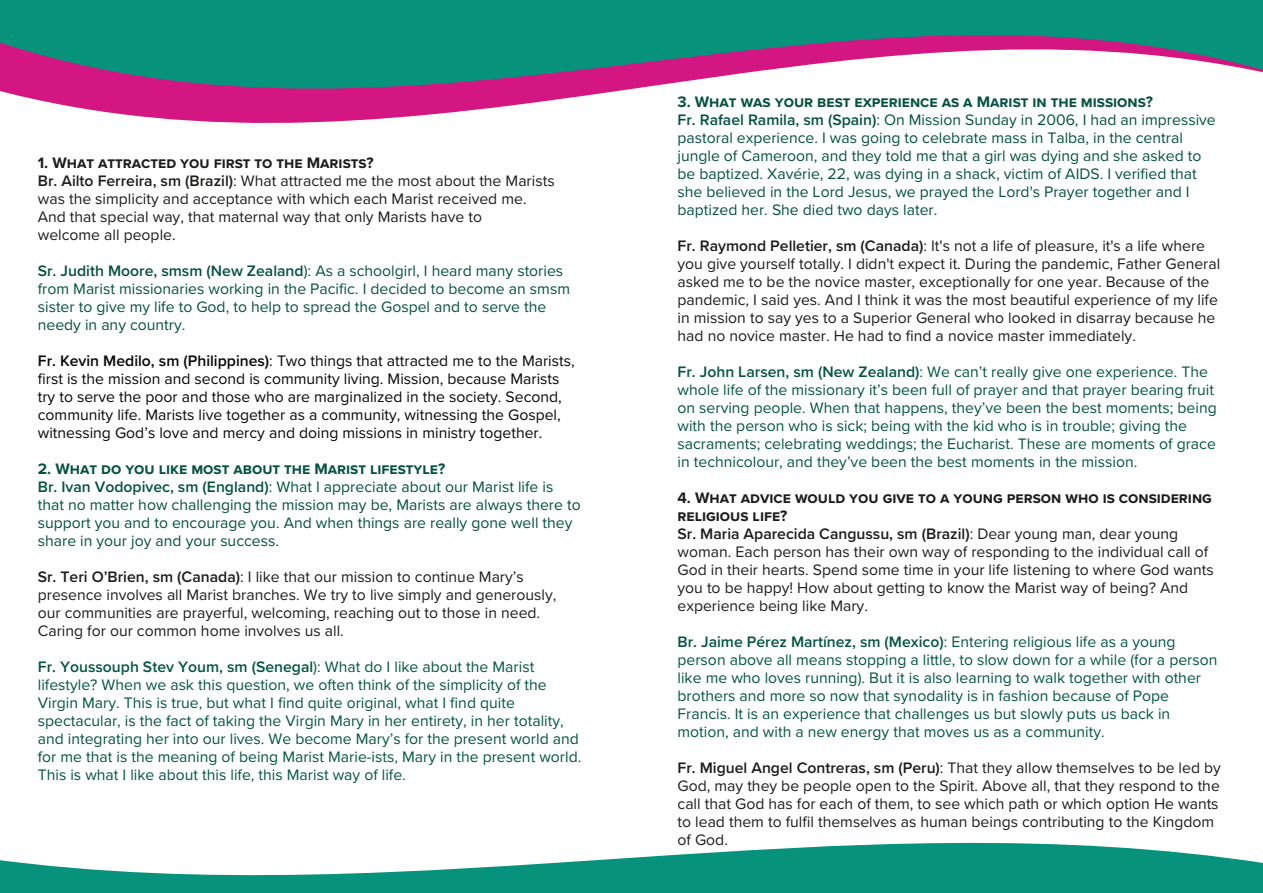
<style>
.page{position:relative;width:1263px;height:893px;background:#fff}
.page>*{position:absolute;margin:0;border:0;box-sizing:border-box;transform-origin:0 0}
.t1{font:15.75px/18px "Proxima Nova";color:#1d1d1b}
.t2{font:15.75px/18px "Proxima Nova";color:#055546}
.t3{font:15.75px/18px "Proxima Nova";color:#055243}
.t4{font:15.75px/18px "Proxima Nova";color:#070808}
.t5{font:15.75px/18px "Proxima Nova";color:#075244}
.s1{font-weight:700}
.s2{font-weight:600}
</style>
<div class="page">
<svg style="left:0;top:0;width:1263px;height:123px"></svg>
<svg style="left:0;top:842px;width:1263px;height:51px;fill:#06927b"></svg>
<p class="t1" style="left:38px;top:153px;width:518px"><span class="s1">1. WHAT ATTRACTED YOU FIRST TO THE MARISTS?<br></span><span class="s2">Br. Ailto Ferreira, sm (Brazil)</span>: What attracted me the most about the Marists was the simplicity and acceptance with which each Marist received me.<br>And that special way, that maternal way that only Marists have to<br>welcome all people.</p>
<p class="t5" style="left:38px;top:261px;width:534px"><span class="s2">Sr. Judith Moore, smsm (New Zealand</span>): As a schoolgirl, I heard many stories from Marist missionaries working in the Pacific. I decided to become an smsm sister to give my life to God, to help to spread the Gospel and to serve the needy in any country.</p>
<p class="t4" style="left:38px;top:351px;width:538px"><span class="s2">Fr. Kevin Medilo, sm (Philippines)</span>: Two things that attracted me to the Marists, first is the mission and second is community living. Mission, because Marists try to serve the poor and those who are marginalized in the society. Second, community life. Marists live together as a community, witnessing the Gospel, witnessing God’s love and mercy and doing missions in ministry together.</p>
<p class="t3" style="left:38px;top:459px;width:544px"><span class="s1">2. WHAT DO YOU LIKE MOST ABOUT THE MARIST LIFESTYLE?<br></span><span class="s2">Br. Ivan Vodopivec, sm (England)</span>: What I appreciate about our Marist life is that no matter how challenging the mission may be, Marists are always there to support you and to encourage you. And when things are really gone well they share in your joy and your success.</p>
<p class="t1" style="left:38px;top:567px;width:520px"><span class="s2">Sr. Teri O’Brien, sm (Canada)</span>: I like that our mission to continue Mary’s presence involves all Marist branches. We try to live simply and generously, our communities are prayerful, welcoming, reaching out to those in need.<br>Caring for our common home involves us all.</p>
<p class="t2" style="left:38px;top:657px;width:545px"><span class="s2">Fr. Youssouph Stev Youm, sm (Senegal</span>): What do I like about the Marist lifestyle? When we ask this question, we often think of the simplicity of the Virgin Mary. This is true, but what I find quite original, what I find quite spectacular, is the fact of taking the Virgin Mary in her entirety, in her totality, and integrating her into our lives. We become Mary’s for the present world and for me that is the meaning of being Marist Marie-ists, Mary in the present world.<br>This is what I like about this life, this Marist way of life.</p>
<p class="t3" style="left:677px;top:92px;width:540px"><span class="s1">3. WHAT WAS YOUR BEST EXPERIENCE AS A MARIST IN THE MISSIONS?<br></span><span class="s2">Fr. Rafael Ramila, sm (Spain)</span>: On Mission Sunday in 2006, I had an impressive pastoral experience. I was going to celebrate mass in Talba, in the central jungle of Cameroon, and they told me that a girl was dying and she asked to be baptized. Xavérie, 22, was dying in a shack, victim of AIDS. I verified that she believed in the Lord Jesus, we prayed the Lord's Prayer together and I baptized her. She died two days later.</p>
<p class="t1" style="left:677px;top:236px;width:544px"><span class="s2">Fr. Raymond Pelletier, sm (Canada)</span>: It's not a life of pleasure, it's a life where you give yourself totally. I didn't expect it. During the pandemic, Father General asked me to be the novice master, exceptionally for one year. Because of the pandemic, I said yes. And I think it was the most beautiful experience of my life in mission to say yes to a Superior General who looked in disarray because he had no novice master. He had to find a novice master immediately.</p>
<p class="t2" style="left:677px;top:362px;width:541px"><span class="s2">Fr. John Larsen, sm (New Zealand)</span>: We can’t really give one experience. The whole life of the missionary it’s been full of prayer and that prayer bearing fruit on serving people. When that happens, they’ve been the best moments; being with the person who is sick; being with the kid who is in trouble; giving the sacraments; celebrating weddings; the Eucharist. These are moments of grace in technicolour, and they’ve been the best moments in the mission.</p>
<p class="t1" style="left:677px;top:488px;width:538px"><span class="s1">4. WHAT ADVICE WOULD YOU GIVE TO A YOUNG PERSON WHO IS CONSIDERING RELIGIOUS LIFE?<br></span><span class="s2">Sr. Maria Aparecida Cangussu, sm (Brazil)</span>: Dear young man, dear young woman. Each person has their own way of responding to the individual call of God in their hearts. Spend some time in your life listening to where God wants you to be happy! How about getting to know the Marist way of being? And experience being like Mary.</p>
<p class="t2" style="left:677px;top:632px;width:541px"><span class="s2">Br. Jaime Pérez Martínez, sm (Mexico)</span>: Entering religious life as a young person above all means stopping a little, to slow down for a while (for a person like me who loves running). But it is also learning to walk together with other brothers and more so now that synodality is in fashion because of Pope Francis. It is an experience that challenges us but slowly puts us back in motion, and with a new energy that moves us as a community.</p>
<p class="t1" style="left:677px;top:758px;width:545px"><span class="s2">Fr. Miguel Angel Contreras, sm (Peru)</span>: That they allow themselves to be led by God, may they be people open to the Spirit. Above all, that they respond to the call that God has for each of them, to see which path or which option He wants to lead them to fulfil themselves as human beings contributing to the Kingdom of God.</p>
</div>
